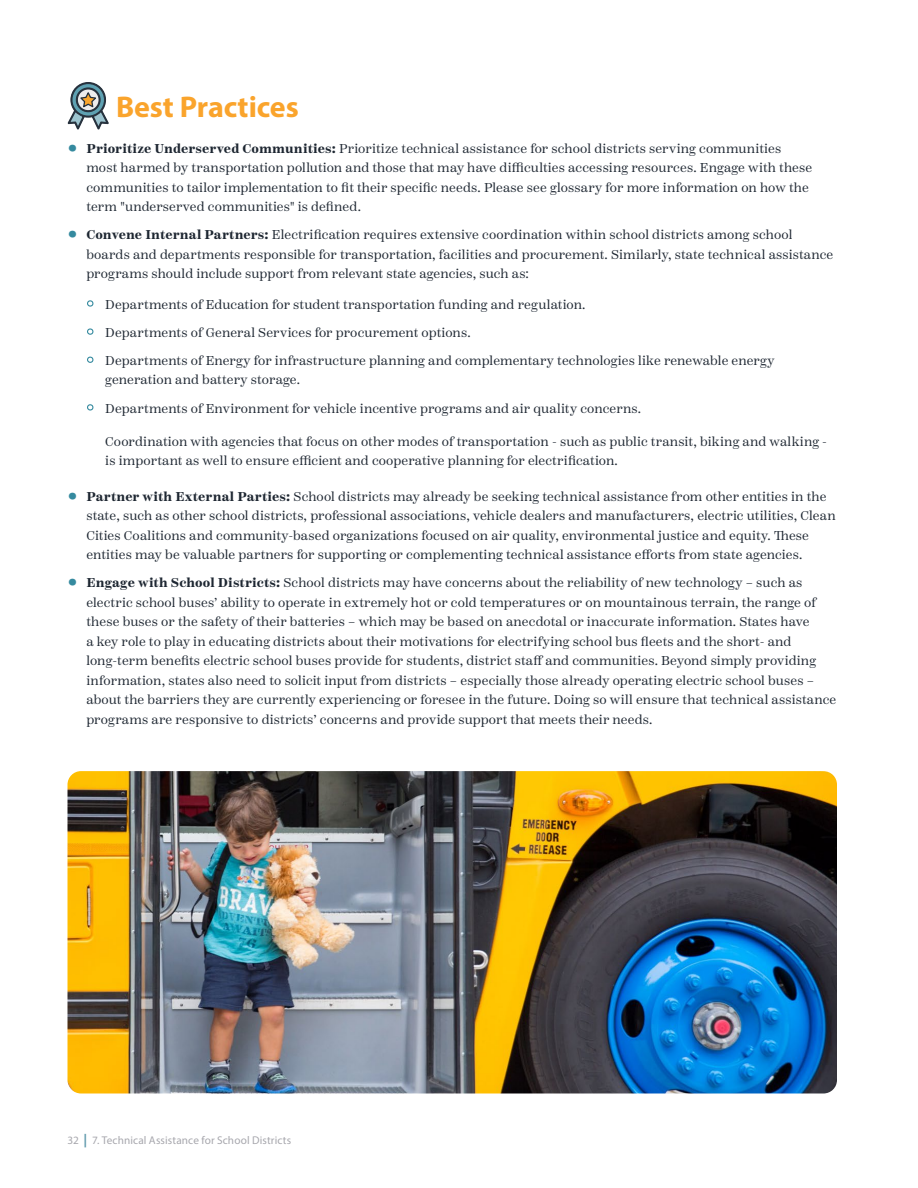
<style>
.page{position:relative;width:918px;height:1188px;background:#fff}
.page>*{position:absolute;margin:0;border:0;box-sizing:border-box;transform-origin:0 0}
.t1{font:700 30px "Myriad Pro";letter-spacing:-.005em;color:#faa42c}
.t2{font:12.75px/19.5px "Scotch Text";letter-spacing:.015em;color:#1e2732}
.t3{font:11.25px "Myriad Pro";letter-spacing:.01em;color:#a7a7ad}
.s1{font-family:"Adobe Caslon Pro";font-size:30px;color:#358a9f}
.s2{font-weight:700}
.s3{font-family:"Adobe Caslon Pro";font-size:22.5px;color:#358a9f}
.s4{font-weight:700;font-size:13.5px;color:#639bae}
</style>
<div class="page">
<svg style="left:68px;top:82px;width:41px;height:47px"></svg>
<img style="left:68px;top:771px;width:769px;height:323px">
<h1 class="t1" style="left:116px;top:87px;width:184px">Best Practices</h1>
<p class="t2" style="left:86px;top:139px;width:727px;text-indent:-19px"><span class="s1">•</span> <span class="s2">Prioritize Underserved Communities:</span> Prioritize technical assistance for school districts serving communities most harmed by transportation pollution and those that may have difficulties accessing resources. Engage with these communities to tailor implementation to fit their specific needs. Please see glossary for more information on how the term "underserved communities" is defined.</p>
<p class="t2" style="left:86px;top:225px;width:748px;text-indent:-19px"><span class="s1">•</span> <span class="s2">Convene Internal Partners:</span> Electrification requires extensive coordination within school districts among school boards and departments responsible for transportation, facilities and procurement. Similarly, state technical assistance programs should include support from relevant state agencies, such as:</p>
<p class="t2" style="left:86px;top:295px;width:501px"><span class="s3">•</span> Departments of Education for student transportation funding and regulation.</p>
<p class="t2" style="left:86px;top:323px;width:386px"><span class="s3">•</span> Departments of General Services for procurement options.</p>
<p class="t2" style="left:105px;top:351px;width:671px;text-indent:-19px"><span class="s3">•</span> Departments of Energy for infrastructure planning and complementary technologies like renewable energy generation and battery storage.</p>
<p class="t2" style="left:86px;top:399px;width:556px"><span class="s3">•</span> Departments of Environment for vehicle incentive programs and air quality concerns.</p>
<p class="t2" style="left:105px;top:432px;width:723px">Coordination with agencies that focus on other modes of transportation - such as public transit, biking and walking - is important as well to ensure efficient and cooperative planning for electrification.</p>
<p class="t2" style="left:86px;top:487px;width:751px;text-indent:-19px"><span class="s1">•</span> <span class="s2">Partner with External Parties:</span> School districts may already be seeking technical assistance from other entities in the state, such as other school districts, professional associations, vehicle dealers and manufacturers, electric utilities, Clean Cities Coalitions and community-based organizations focused on air quality, environmental justice and equity. These entities may be valuable partners for supporting or complementing technical assistance efforts from state agencies.</p>
<p class="t2" style="left:86px;top:573px;width:751px;text-indent:-19px"><span class="s1">•</span> <span class="s2">Engage with School Districts:</span> School districts may have concerns about the reliability of new technology – such as electric school buses’ ability to operate in extremely hot or cold temperatures or on mountainous terrain, the range of these buses or the safety of their batteries – which may be based on anecdotal or inaccurate information. States have<br>a key role to play in educating districts about their motivations for electrifying school bus fleets and the short- and long-term benefits electric school buses provide for students, district staff and communities. Beyond simply providing information, states also need to solicit input from districts – especially those already operating electric school buses – about the barriers they are currently experiencing or foresee in the future. Doing so will ensure that technical assistance programs are responsive to districts’ concerns and provide support that meets their needs.</p>
<p class="t3" style="left:68px;top:1133px;width:225px">32 <span class="s4">|</span> 7. Technical Assistance for School Districts</p>
</div>
